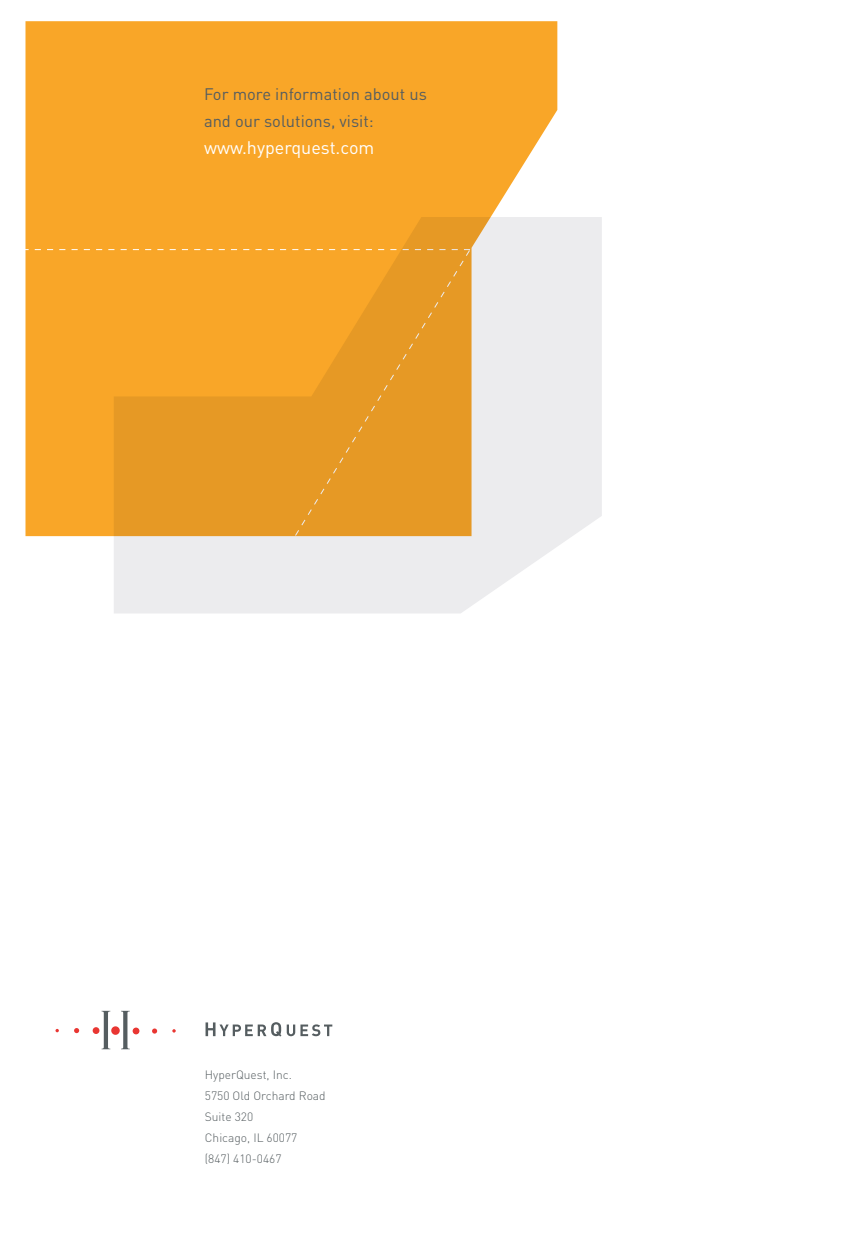
<style>
.page{position:relative;width:864px;height:1242px;background:#fff}
.page>*{position:absolute;margin:0;border:0;box-sizing:border-box;transform-origin:0 0}
.t1{font:18px "DIN";color:#fff}
.t2{font:16.5px/27px "DIN";color:#555d60}
.t3{font:300 12px/21px "DIN";color:#555d60}
</style>
<div class="page">
<svg style="left:206px;top:1022px;width:75px;height:15px"></svg>
<svg style="left:287px;top:1024px;width:45px;height:12px"></svg>
<svg style="left:102px;top:1011px;width:8px;height:38px"></svg>
<div style="left:111px;top:1026px;width:9px;height:9px;background:#e93632;border-radius:50%"></div>
<div style="left:93px;top:1027px;width:6px;height:7px;background:#e93632;border-radius:50%"></div>
<svg style="left:74px;top:1028px;width:5px;height:5px"></svg>
<svg style="left:121px;top:1011px;width:18px;height:38px"></svg>
<svg style="left:152px;top:1029px;width:5px;height:5px"></svg>
<svg style="left:172px;top:1029px;width:4px;height:4px"></svg>
<div style="left:26px;top:21px;width:531px;height:515px;background:#f9a628"></div>
<svg style="left:25px;top:249px;width:89px;height:1px"></svg>
<svg style="left:114px;top:217px;width:488px;height:396px;background:#edbe77"></svg>
<h2 class="t2" style="left:204px;top:81px;width:224px">For more information about us and our solutions, visit:</h2>
<h1 class="t1" style="left:204px;top:137px;width:172px">www.hyperquest.com</h1>
<p class="t3" style="left:205px;top:1064px;width:122px">HyperQuest, Inc.<br>5750 Old Orchard Road<br>Suite 320<br>Chicago, IL 60077 (847) 410-0467</p>
</div>
